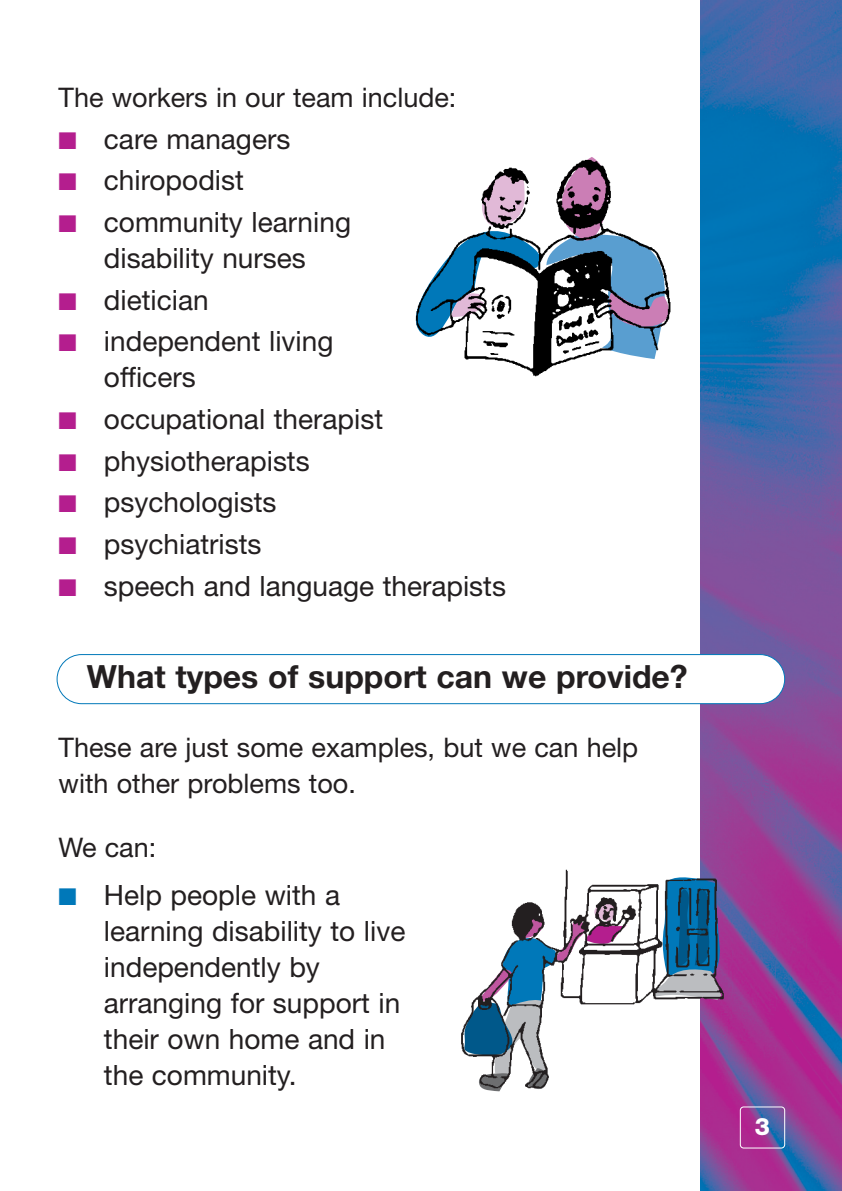
<style>
.page{position:relative;width:842px;height:1191px;background:#fff}
.page>*{position:absolute;margin:0;border:0;box-sizing:border-box;transform-origin:0 0}
.t1{font:700 32px "Helvetica Neue";color:#231f20}
.t2{font:28px/36px "Helvetica Neue";color:#231f20}
.t3{font:27px/36px "Helvetica Neue";color:#231f20}
.t4{font:800 24px "Helvetica Neue";color:#fff}
.s1{color:#b41e8e}
.s2{color:#0078b9}
</style>
<div class="page">
<img style="left:700px;top:1px;width:142px;height:1190px">
<div style="left:740px;top:1106px;width:45px;height:42px;border:2px solid #fff;border-radius:4px"></div>
<div style="left:57px;top:654px;width:728px;height:49px;background:#fff;border-radius:25px"></div>
<div style="left:57px;top:654px;width:728px;height:50px;border:2px solid #0078b9;border-radius:25px"></div>
<img style="left:416px;top:157px;width:255px;height:220px">
<img style="left:461px;top:857px;width:270px;height:238px">
<p class="t3" style="left:59px;top:82px;width:399px">The workers in our team include:</p>
<p class="t2" style="left:59px;top:123px;width:233px"><span class="s1">■</span> care managers</p>
<p class="t2" style="left:59px;top:165px;width:187px"><span class="s1">■</span> chiropodist</p>
<p class="t2" style="left:59px;top:207px;width:294px;text-align:center"><span class="s1">■</span> community learning disability nurses</p>
<p class="t2" style="left:59px;top:284px;width:152px"><span class="s1">■</span> dietician</p>
<p class="t2" style="left:104px;top:326px;width:231px;text-indent:-45px"><span class="s1">■</span> independent living officers</p>
<p class="t2" style="left:59px;top:404px;width:326px"><span class="s1">■</span> occupational therapist</p>
<p class="t2" style="left:59px;top:445px;width:253px"><span class="s1">■</span> physiotherapists</p>
<p class="t2" style="left:59px;top:487px;width:219px"><span class="s1">■</span> psychologists</p>
<p class="t2" style="left:59px;top:529px;width:204px"><span class="s1">■</span> psychiatrists</p>
<p class="t2" style="left:59px;top:570px;width:449px"><span class="s1">■</span> speech and language therapists</p>
<p class="t1" style="left:87px;top:665px;width:602px">What types of support can we provide?</p>
<p class="t3" style="left:59px;top:732px;width:581px">These are just some examples, but we can help with other problems too.</p>
<p class="t3" style="left:59px;top:832px;width:99px">We can:</p>
<p class="t2" style="left:104px;top:879px;width:303px;text-indent:-45px"><span class="s2">■</span> Help people with a learning disability to live independently by arranging for support in their own home and in the community.</p>
<p class="t4" style="left:755px;top:1117px;width:17px">3</p>
</div>
